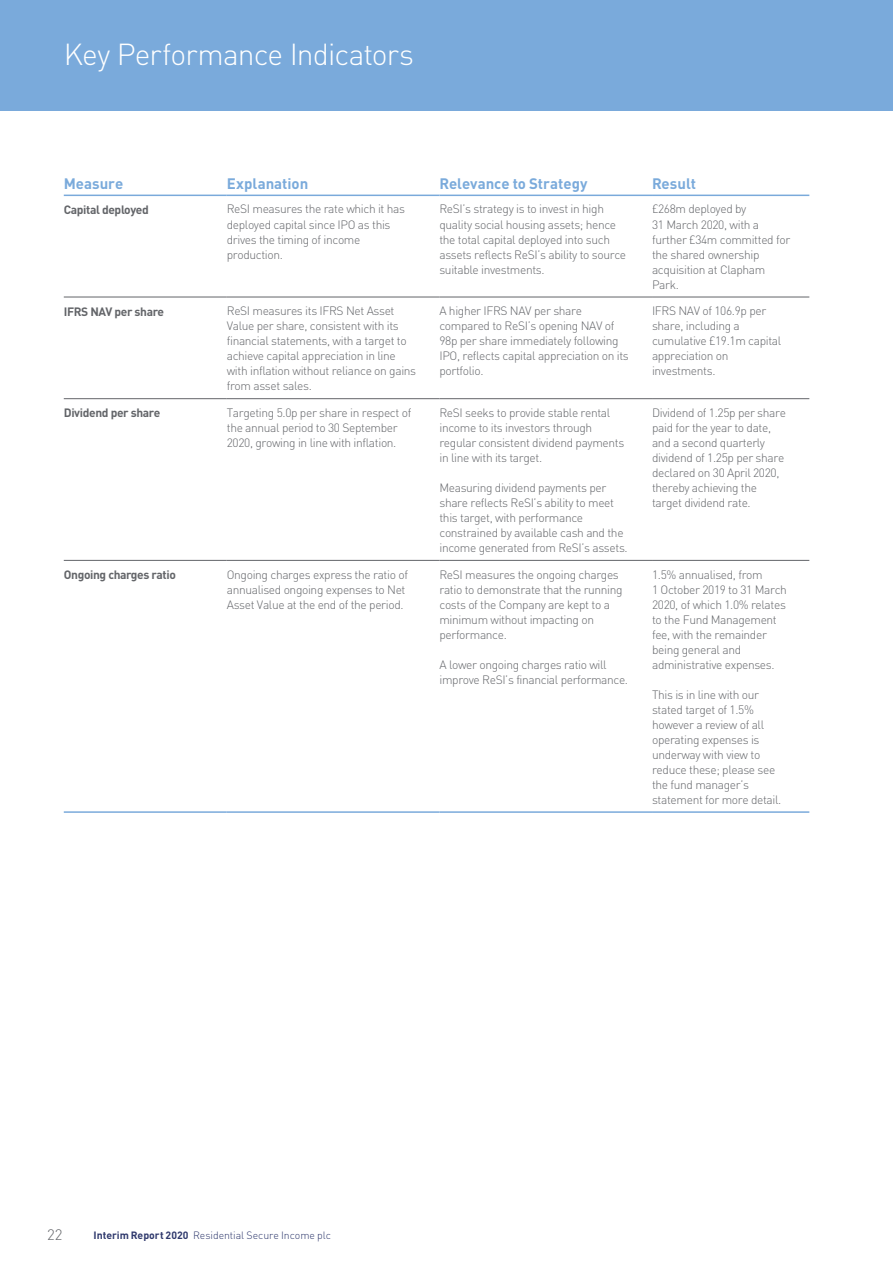
<style>
.page{position:relative;width:893px;height:1263px;background:#fff}
.page>*{position:absolute;margin:0;border:0;box-sizing:border-box;transform-origin:0 0}
.t1{font:300 30px "DIN";letter-spacing:-.03em;color:#fff}
.t2{font:700 15px "DIN";color:#7aaadb}
.t3{font:300 15px "DIN";color:#636569}
.t4{font:300 12px/15px "DIN";letter-spacing:-.03em;color:#636569}
.t5{font:700 12px "DIN";letter-spacing:-.03em;color:#636569}
.t6{font:300 10.5px "DIN";letter-spacing:-.005em;color:#2e386c}
.s1{font-weight:700}
</style>
<div class="page">
<div style="left:0;top:0;width:893px;height:111px;background:#7aaadb"></div>
<hr style="left:64px;top:297px;width:163px;height:1px;background:#636569">
<hr style="left:227px;top:297px;width:212px;height:1px;background:#636569">
<hr style="left:439px;top:297px;width:213px;height:1px;background:#636569">
<hr style="left:652px;top:297px;width:157px;height:1px;background:#636569">
<hr style="left:64px;top:398px;width:163px;height:1px;background:#636569">
<hr style="left:227px;top:398px;width:212px;height:1px;background:#636569">
<hr style="left:439px;top:398px;width:213px;height:1px;background:#636569">
<hr style="left:652px;top:398px;width:157px;height:1px;background:#636569">
<hr style="left:64px;top:560px;width:163px;height:1px;background:#636569">
<hr style="left:227px;top:560px;width:212px;height:1px;background:#636569">
<hr style="left:439px;top:560px;width:213px;height:1px;background:#636569">
<hr style="left:652px;top:560px;width:157px;height:1px;background:#636569">
<hr style="left:64px;top:195px;width:163px;height:1px;background:#7aaadb">
<hr style="left:227px;top:195px;width:212px;height:1px;background:#7aaadb">
<hr style="left:439px;top:195px;width:213px;height:1px;background:#7aaadb">
<hr style="left:652px;top:195px;width:157px;height:1px;background:#7aaadb">
<hr style="left:64px;top:811px;width:163px;height:2px;background:#7aaadb">
<hr style="left:227px;top:811px;width:212px;height:2px;background:#7aaadb">
<hr style="left:439px;top:811px;width:213px;height:2px;background:#7aaadb">
<hr style="left:652px;top:811px;width:157px;height:2px;background:#7aaadb">
<h1 class="t1" style="left:64px;top:35px;width:352px">Key Performance Indicators</h1>
<p class="t2" style="left:64px;top:174px;width:61px">Measure</p>
<p class="t2" style="left:227px;top:174px;width:83px">Explanation</p>
<p class="t2" style="left:439px;top:174px;width:150px">Relevance to Strategy</p>
<p class="t2" style="left:652px;top:174px;width:46px">Result</p>
<p class="t5" style="left:64px;top:202px;width:86px">Capital deployed</p>
<p class="t4" style="left:227px;top:202px;width:180px">ReSI measures the rate which it has deployed capital since IPO as this drives the timing of income production.</p>
<p class="t4" style="left:439px;top:202px;width:188px">ReSI’s strategy is to invest in high quality social housing assets; hence the total capital deployed into such assets reflects ReSI’s ability to source suitable investments.</p>
<p class="t4" style="left:652px;top:202px;width:140px">£268m deployed by<br>31 March 2020, with a further £34m committed for the shared ownership acquisition at Clapham<br>Park.</p>
<p class="t5" style="left:64px;top:303px;width:102px">IFRS NAV per share</p>
<p class="t4" style="left:227px;top:303px;width:191px">ReSI measures its IFRS Net Asset Value per share, consistent with its financial statements, with a target to achieve capital appreciation in line with inflation without reliance on gains from asset sales.</p>
<p class="t4" style="left:439px;top:303px;width:191px">A higher IFRS NAV per share compared to ReSI’s opening NAV of<br>98p per share immediately following<br>IPO, reflects capital appreciation on its portfolio.</p>
<p class="t4" style="left:652px;top:303px;width:131px">IFRS NAV of 106.9p per share, including a cumulative £19.1m capital appreciation on investments.</p>
<p class="t5" style="left:64px;top:405px;width:98px">Dividend per share</p>
<p class="t4" style="left:227px;top:405px;width:186px">Targeting 5.0p per share in respect of the annual period to 30 September<br>2020, growing in line with inflation.</p>
<p class="t4" style="left:439px;top:405px;width:186px">ReSI seeks to provide stable rental income to its investors through regular consistent dividend payments in line with its target.</p>
<p class="t4" style="left:439px;top:480px;width:190px">Measuring dividend payments per share reflects ReSI’s ability to meet this target, with performance constrained by available cash and the income generated from ReSI’s assets.</p>
<p class="t4" style="left:652px;top:405px;width:135px">Dividend of 1.25p per share paid for the year to date, and a second quarterly dividend of 1.25p per share declared on 30 April 2020, thereby achieving the target dividend rate.</p>
<p class="t5" style="left:64px;top:567px;width:114px">Ongoing charges ratio</p>
<p class="t4" style="left:227px;top:567px;width:183px">Ongoing charges express the ratio of annualised ongoing expenses to Net<br>Asset Value at the end of the period.</p>
<p class="t4" style="left:439px;top:567px;width:185px">ReSI measures the ongoing charges ratio to demonstrate that the running costs of the Company are kept to a minimum without impacting on performance.</p>
<p class="t4" style="left:439px;top:657px;width:190px">A lower ongoing charges ratio will improve ReSI’s financial performance.</p>
<p class="t4" style="left:652px;top:567px;width:136px">1.5% annualised, from<br>1 October 2019 to 31 March<br>2020, of which 1.0% relates to the Fund Management fee, with the remainder being general and administrative expenses.</p>
<p class="t4" style="left:652px;top:687px;width:131px">This is in line with our stated target of 1.5% however a review of all operating expenses is underway with view to reduce these; please see the fund manager’s statement for more detail.</p>
<p class="t3" style="left:47px;top:1225px;width:17px">22</p>
<p class="t6" style="left:94px;top:1228px;width:239px"><span class="s1">Interim Report 2020</span> Residential Secure Income plc</p>
</div>
